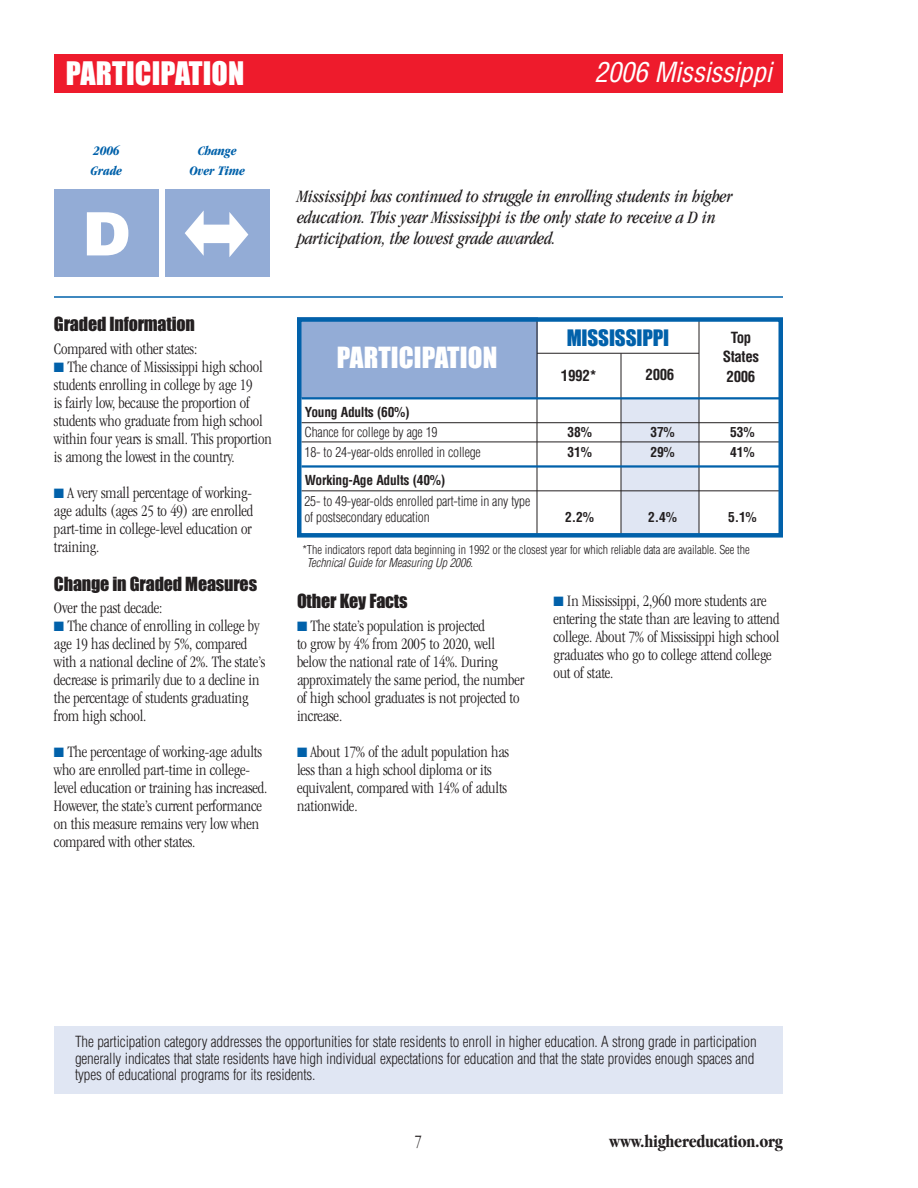
<style>
.page{position:relative;width:918px;height:1188px;background:#fff}
.page>*{position:absolute;margin:0;border:0;box-sizing:border-box;transform-origin:0 0}
.t1{font:900 60px "Helvetica";color:#fff}
.t2{font:30px "Impact";letter-spacing:.005em;color:#fff}
.t3{font:italic condensed 27px "Helvetica";letter-spacing:-.01em;color:#fff}
.t4{font:27px "Impact";letter-spacing:.005em;color:#fff}
.t5{font:21px "Impact";letter-spacing:-.005em;color:#0161aa}
.t6{font:italic condensed 18px/21px "Garamond";letter-spacing:-.01em;color:#231f20}
.t7{font:18px "Impact";letter-spacing:-.01em;color:#231f20}
.t8{font:700 condensed 18px "Garamond";letter-spacing:-.015em;color:#231f20}
.t9{font:300 condensed 18px "Garamond";color:#231f20}
.t10{font:300 condensed 16.5px/18px "Garamond";letter-spacing:-.01em;color:#231f20}
.t11{font:300 condensed 15px/16.5px "Helvetica";letter-spacing:-.01em;color:#231f20}
.t12{font:700 condensed 15px/19.5px "Helvetica";letter-spacing:-.025em;color:#231f20;text-align:center}
.t13{font:300 condensed 13.5px/16.2px "Helvetica";letter-spacing:-.015em;color:#231f20}
.t14{font:700 condensed 13.5px "Helvetica";letter-spacing:-.02em;color:#231f20}
.t15{font:italic 700 condensed 13.5px/19.5px "Garamond";letter-spacing:-.01em;color:#0161aa}
.t16{font:300 condensed 12px/13.5px "Helvetica";letter-spacing:-.01em;color:#231f20}
.s1{color:#0161aa}
.s2{font-style:italic}
</style>
<div class="page">
<div style="left:297px;top:317px;width:240px;height:81px;background:#93acd6"></div>
<hr style="left:537px;top:320px;width:1px;height:216px;background:#231f20">
<div style="left:54px;top:54px;width:729px;height:39px;background:#ee1b2c"></div>
<div style="left:621px;top:398px;width:78px;height:138px;background:#e0e6f3"></div>
<hr style="left:537px;top:353px;width:162px;height:1px;background:#231f20">
<hr style="left:699px;top:319px;width:1px;height:216px;background:#231f20">
<hr style="left:621px;top:353px;width:1px;height:183px;background:#231f20">
<hr style="left:301px;top:397px;width:480px;height:2px;background:#0161aa">
<hr style="left:301px;top:422px;width:480px;height:1px;background:#231f20">
<hr style="left:301px;top:442px;width:480px;height:1px;background:#231f20">
<hr style="left:301px;top:465px;width:480px;height:3px;background:#0161aa">
<hr style="left:301px;top:491px;width:480px;height:1px;background:#231f20">
<div style="left:54px;top:1026px;width:729px;height:68px;background:#e0e6f3"></div>
<div style="left:297px;top:317px;width:486px;height:221px;border:4px solid #0161aa"></div>
<hr style="left:54px;top:296px;width:729px;height:2px;background:#0161aa">
<div style="left:165px;top:189px;width:105px;height:88px;background:#93acd6"></div>
<svg style="left:185px;top:210px;width:63px;height:47px"></svg>
<div style="left:54px;top:189px;width:105px;height:87px;background:#93acd6"></div>
<h2 class="t2" style="left:66px;top:64px;width:180px">PARTICIPATION</h2>
<h3 class="t3" style="left:594px;top:62px;width:179px">2006 Mississippi</h3>
<p class="t15" style="left:91px;top:142px;width:33px">2006<br>Grade</p>
<p class="t15" style="left:190px;top:143px;width:57px;text-align:center">Change<br>Over Time</p>
<h1 class="t1" style="left:83px;top:212px;width:48px">D</h1>
<p class="t6" style="left:297px;top:187px;width:437px">Mississippi has continued to struggle in enrolling students in higher education. This year Mississippi is the only state to receive a D in participation, the lowest grade awarded.</p>
<p class="t7" style="left:54px;top:319px;width:142px">Graded Information</p>
<p class="t10" style="left:54px;top:341px;width:145px">Compared with other states:</p>
<p class="t10" style="left:54px;top:359px;width:219px"><span class="s1">■</span> The chance of Mississippi high school students enrolling in college by age 19<br>is fairly low, because the proportion of students who graduate from high school within four years is small. This proportion is among the lowest in the country.</p>
<p class="t10" style="left:54px;top:485px;width:201px;text-align:justify"><span class="s1">■</span> A very small percentage of working&shy;age adults (ages 25 to 49) are enrolled part-time in college-level education or training.</p>
<p class="t7" style="left:54px;top:578px;width:205px">Change in Graded Measures</p>
<p class="t10" style="left:54px;top:600px;width:110px">Over the past decade:</p>
<p class="t10" style="left:54px;top:618px;width:213px"><span class="s1">■</span> The chance of enrolling in college by age 19 has declined by 5%, compared with a national decline of 2%. The state’s decrease is primarily due to a decline in the percentage of students graduating from high school.</p>
<p class="t10" style="left:54px;top:744px;width:215px"><span class="s1">■</span> The percentage of working-age adults who are enrolled part-time in college&shy;level education or training has increased.<br>However, the state’s current performance on this measure remains very low when compared with other states.</p>
<h3 class="t4" style="left:337px;top:349px;width:162px">PARTICIPATION</h3>
<p class="t5" style="left:567px;top:331px;width:104px">MISSISSIPPI</p>
<p class="t12" style="left:723px;top:329px;width:38px">Top<br>States</p>
<p class="t12" style="left:561px;top:367px;width:37px">1992*</p>
<p class="t12" style="left:646px;top:367px;width:30px">2006</p>
<p class="t12" style="left:727px;top:368px;width:30px">2006</p>
<p class="t14" style="left:305px;top:407px;width:106px">Young Adults (60%)</p>
<p class="t13" style="left:304px;top:426px;width:135px">Chance for college by age 19</p>
<p class="t14" style="left:567px;top:427px;width:26px">38%</p>
<p class="t14" style="left:650px;top:427px;width:26px">37%</p>
<p class="t14" style="left:730px;top:427px;width:26px">53%</p>
<p class="t13" style="left:305px;top:445px;width:178px">18- to 24-year-olds enrolled in college</p>
<p class="t14" style="left:567px;top:447px;width:26px">31%</p>
<p class="t14" style="left:650px;top:447px;width:26px">29%</p>
<p class="t14" style="left:730px;top:447px;width:26px">41%</p>
<p class="t14" style="left:305px;top:475px;width:142px">Working-Age Adults (40%)</p>
<p class="t13" style="left:304px;top:494px;width:227px">25- to 49-year-olds enrolled part-time in any type of postsecondary education</p>
<p class="t14" style="left:565px;top:512px;width:30px">2.2%</p>
<p class="t14" style="left:648px;top:512px;width:30px">2.4%</p>
<p class="t14" style="left:728px;top:512px;width:30px">5.1%</p>
<p class="t16" style="left:307px;top:543px;width:444px;text-indent:-4px">*The indicators report data beginning in 1992 or the closest year for which reliable data are available. See the<br><span class="s2">Technical Guide for Measuring Up 2006</span>.</p>
<p class="t7" style="left:297px;top:595px;width:112px">Other Key Facts</p>
<p class="t10" style="left:297px;top:618px;width:229px"><span class="s1">■</span> The state’s population is projected<br>to grow by 4% from 2005 to 2020, well below the national rate of 14%. During approximately the same period, the number of high school graduates is not projected to increase.</p>
<p class="t10" style="left:297px;top:744px;width:214px"><span class="s1">■</span> About 17% of the adult population has less than a high school diploma or its equivalent, compared with 14% of adults nationwide.</p>
<p class="t10" style="left:554px;top:593px;width:227px"><span class="s1">■</span> In Mississippi, 2,960 more students are entering the state than are leaving to attend college. About 7% of Mississippi high school graduates who go to college attend college out of state.</p>
<p class="t11" style="left:75px;top:1035px;width:683px">The participation category addresses the opportunities for state residents to enroll in higher education. A strong grade in participation generally indicates that state residents have high individual expectations for education and that the state provides enough spaces and types of educational programs for its residents.</p>
<p class="t9" style="left:415px;top:1134px;width:9px">7</p>
<p class="t8" style="left:609px;top:1134px;width:175px">www.highereducation.org</p>
</div>
